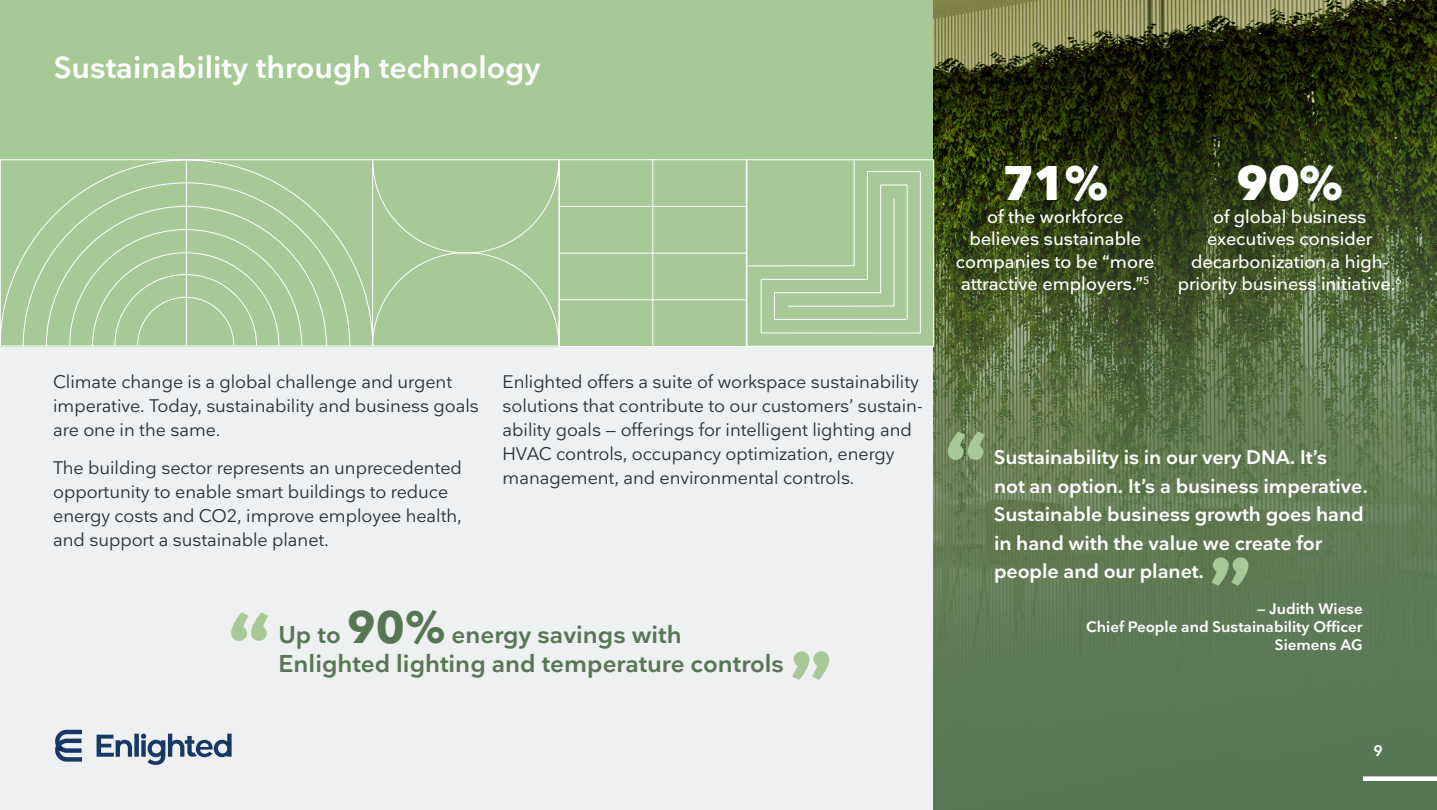
<style>
.page{position:relative;width:1437px;height:810px;background:#fff}
.page>*{position:absolute;margin:0;border:0;box-sizing:border-box;transform-origin:0 0}
.t1{font:700 90px "Nationale";color:#a6c996}
.t2{font:800 48px "Nationale";color:#fff}
.t3{font:600 30px "Nationale";color:#fff}
.t4{font:600 24px "Nationale";color:#577754}
.t5{font:600 19.5px/28.5px "Nationale";letter-spacing:-.005em;color:#fff}
.t6{font:18px/24px "Nationale";letter-spacing:-.005em;color:#283235}
.t7{font:500 18px/22.5px "Nationale";letter-spacing:-.005em;color:#fff;text-align:center}
.t8{font:600 15px/18px "Nationale";color:#fff;text-align:right}
.s1{font-weight:700;font-size:45px}
</style>
<div class="page">
<div style="left:0;top:0;width:1436px;height:810px;background:#eef0f2"></div>
<div style="left:0;top:0;width:934px;height:347px;background:#a6c996"></div>
<img style="left:934px;top:0;width:502px;height:810px">
<div style="left:1362px;top:776px;width:74px;height:5px;background:#fff"></div>
<svg style="left:0;top:159px;width:559px;height:606px"></svg>
<svg style="left:559px;top:159px;width:375px;height:188px"></svg>
<h3 class="t3" style="left:54px;top:49px;width:488px">Sustainability through technology</h3>
<h2 class="t2" style="left:1001px;top:152px;width:108px">71%</h2>
<p class="t7" style="left:956px;top:205px;width:200px">of the workforce believes sustainable companies to be “more attractive employers.”<sup>5</sup></p>
<h2 class="t2" style="left:1236px;top:152px;width:108px">90%</h2>
<p class="t7" style="left:1177px;top:205px;width:225px">of global business executives consider decarbonization a high&shy;priority business initiative.<sup>6</sup></p>
<p class="t6" style="left:53px;top:370px;width:427px">Climate change is a global challenge and urgent imperative. Today, sustainability and business goals are one in the same.</p>
<p class="t6" style="left:53px;top:455px;width:410px">The building sector represents an unprecedented opportunity to enable smart buildings to reduce energy costs and CO2, improve employee health, and support a sustainable planet.</p>
<p class="t6" style="left:502px;top:370px;width:421px">Enlighted offers a suite of workspace sustainability solutions that contribute to our customers’ sustain&shy;ability goals — offerings for intelligent lighting and HVAC controls, occupancy optimization, energy management, and environmental controls.</p>
<h1 class="t1" style="left:226px;top:588px;width:48px">“</h1>
<h3 class="t4" style="left:278px;top:619px;width:405px">Up to <span class="s1">90%</span> energy savings with</h3>
<h3 class="t4" style="left:278px;top:648px;width:507px">Enlighted lighting and temperature controls</h3>
<h1 class="t1" style="left:787px;top:627px;width:48px">”</h1>
<h1 class="t1" style="left:943px;top:407px;width:48px">“</h1>
<p class="t5" style="left:994px;top:442px;width:375px">Sustainability is in our very DNA. It’s<br>not an option. It’s a business imperative.<br>Sustainable business growth goes hand in hand with the value we create for people and our planet.</p>
<p class="t8" style="left:1086px;top:599px;width:278px">— Judith Wiese<br>Chief People and Sustainability Officer<br>Siemens AG</p>
<h1 class="t1" style="left:1206px;top:533px;width:48px">”</h1>
<p class="t8" style="left:1373px;top:741px;width:11px">9</p>
</div>
